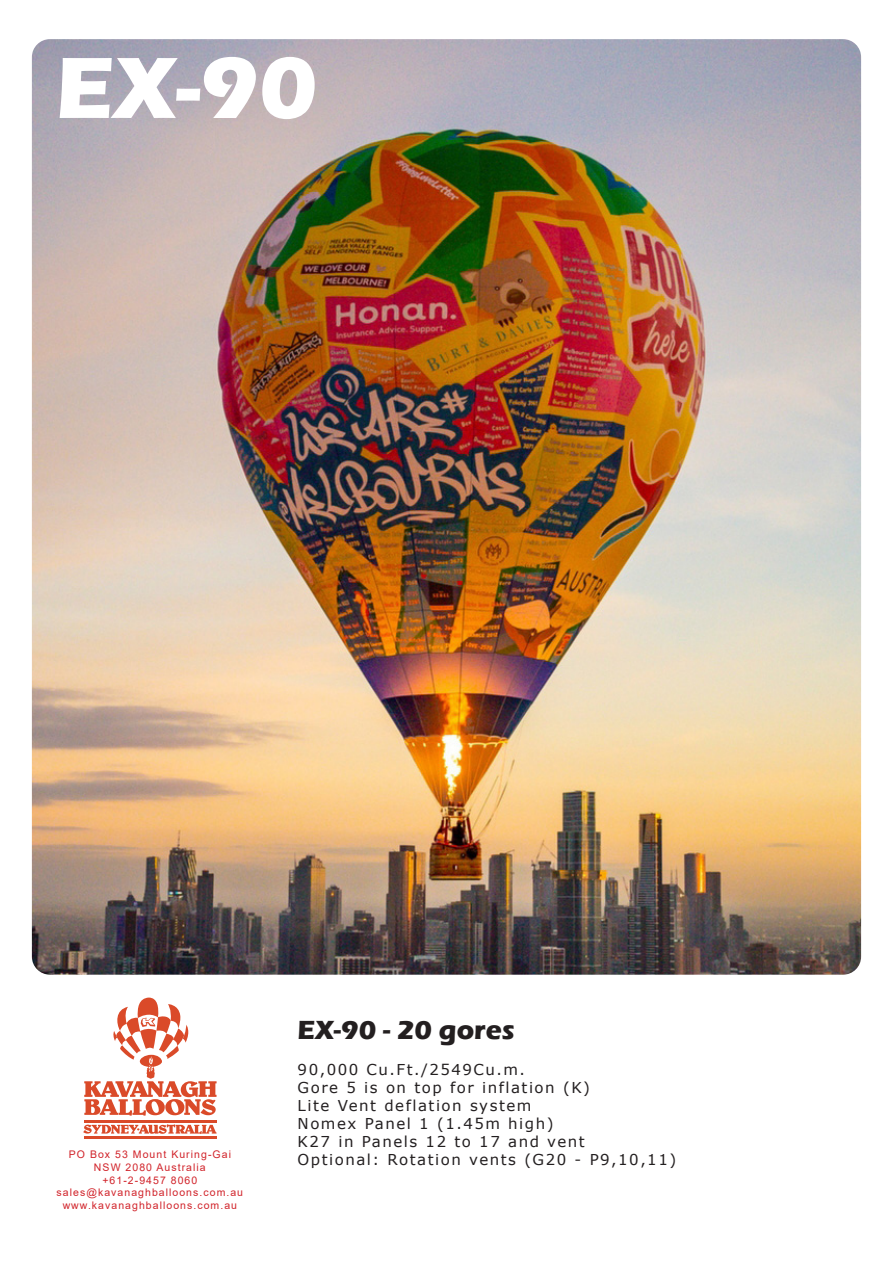
<style>
.page{position:relative;width:893px;height:1263px;background:#fff}
.page>*{position:absolute;margin:0;border:0;box-sizing:border-box;transform-origin:0 0}
.Model_Number{font:700 90px "Eras ITC";color:#fff}
.Blurb_title{font:700 27px "Eras ITC";color:#231f20}
.Blurb{font:15px "Verdana";letter-spacing:.1em;color:#231f20}
.t1{font:10.5px/12.6px "Arial";letter-spacing:.1em;color:#d1232a;text-align:center}
</style>
<div class="page">
<img style="left:32px;top:39px;width:829px;height:936px">
<svg style="left:83px;top:1124px;width:134px;height:10px"></svg>
<hr style="left:84px;top:1120px;width:133px;height:2px;background:#da4a29">
<hr style="left:84px;top:1136px;width:133px;height:2px;background:#da4a29">
<svg style="left:84px;top:997px;width:133px;height:119px"></svg>
<p class="Model_Number" style="left:55px;top:36px;width:264px">EX-90</p>
<p class="t1" style="left:57px;top:1148px;width:188px">PO Box 53 Mount Kuring-Gai<br>NSW 2080 Australia<br>+61-2-9457 8060 sales@kavanaghballoons.com.au www.kavanaghballoons.com.au</p>
<p class="Blurb_title" style="left:298px;top:1015px;width:219px">EX-90 - 20 gores</p>
<p class="Blurb" style="left:298px;top:1060px;width:229px">90,000 Cu.Ft./2549Cu.m.</p>
<p class="Blurb" style="left:298px;top:1078px;width:294px">Gore 5 is on top for inflation (K)</p>
<p class="Blurb" style="left:298px;top:1096px;width:235px">Lite Vent deflation system</p>
<p class="Blurb" style="left:298px;top:1114px;width:257px">Nomex Panel 1 (1.45m high)</p>
<p class="Blurb" style="left:298px;top:1132px;width:289px">K27 in Panels 12 to 17 and vent</p>
<p class="Blurb" style="left:298px;top:1150px;width:380px">Optional: Rotation vents (G20 - P9,10,11)</p>
</div>
